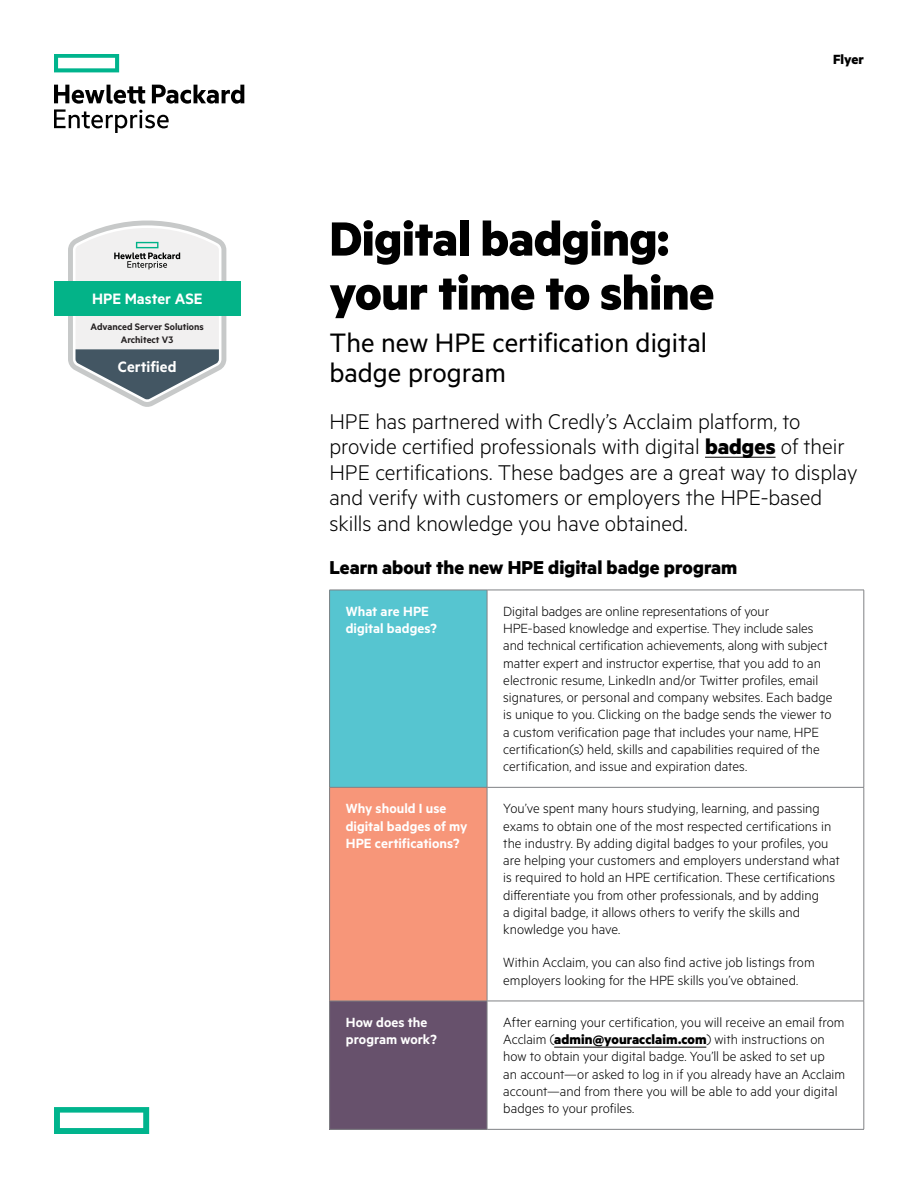
<style>
.page{position:relative;width:918px;height:1188px;background:#fff}
.page>*{position:absolute;margin:0;border:0;box-sizing:border-box;transform-origin:0 0}
.t1{font:700 54px/54px "Metric HPE";letter-spacing:-.01em;color:#000}
.t2{font:30px/30px "Metric HPE";color:#000}
.t3{font:300 24px/25.5px "Metric HPE";color:#000}
.t4{font:700 21px "Metric HPE";color:#000}
.t5{font:600 16.95px "Metric HPE";color:#fff}
.t6{font:300 15px/17.2px "Metric HPE";color:#000}
.t7{font:600 15px/17.2px "Metric HPE";letter-spacing:.005em;color:#fff}
.t8{font:700 15px "Metric HPE";color:#000}
.t9{font:600 10.65px/12.8px "Metric HPE";color:#231f20;text-align:center}
.s1{font-weight:700}
</style>
<div class="page">
<svg style="left:54px;top:54px;width:65px;height:18px"></svg>
<svg style="left:54px;top:85px;width:190px;height:48px"></svg>
<svg style="left:54px;top:1107px;width:95px;height:27px"></svg>
<hr style="left:705px;top:457px;width:71px;height:1px;background:#000">
<div style="left:330px;top:590px;width:157px;height:197px;background:#56c5d0"></div>
<div style="left:330px;top:787px;width:157px;height:214px;background:#f79679"></div>
<div style="left:330px;top:1001px;width:157px;height:128px;background:#67516c"></div>
<hr style="left:329px;top:590px;width:158px;height:1px;background:#808285">
<hr style="left:329px;top:590px;width:1px;height:197px;background:#808285">
<hr style="left:487px;top:590px;width:377px;height:1px;background:#808285">
<hr style="left:487px;top:590px;width:1px;height:197px;background:#808285">
<hr style="left:864px;top:590px;width:1px;height:197px;background:#808285">
<hr style="left:329px;top:787px;width:158px;height:1px;background:#808285">
<hr style="left:329px;top:788px;width:1px;height:213px;background:#808285">
<hr style="left:487px;top:787px;width:377px;height:1px;background:#808285">
<hr style="left:487px;top:788px;width:1px;height:213px;background:#808285">
<hr style="left:864px;top:788px;width:1px;height:213px;background:#808285">
<hr style="left:329px;top:1001px;width:158px;height:1px;background:#808285">
<hr style="left:329px;top:1001px;width:1px;height:128px;background:#808285">
<hr style="left:487px;top:1001px;width:377px;height:1px;background:#808285">
<hr style="left:487px;top:1001px;width:1px;height:128px;background:#808285">
<hr style="left:864px;top:1001px;width:1px;height:128px;background:#808285">
<hr style="left:329px;top:1129px;width:158px;height:1px;background:#808285">
<hr style="left:487px;top:1129px;width:377px;height:1px;background:#808285">
<hr style="left:554px;top:1047px;width:152px;height:1px;background:#000">
<div style="left:54px;top:281px;width:186px;height:35px;background:#03b388"></div>
<svg style="left:68px;top:220px;width:158px;height:187px"></svg>
<p class="t5" style="left:92px;top:288px;width:112px">HPE Master ASE</p>
<p class="t9" style="left:91px;top:320px;width:115px">Advanced Server Solutions<br>Architect V3</p>
<p class="t5" style="left:118px;top:356px;width:60px">Certified</p>
<h1 class="t1" style="left:329px;top:210px;width:387px">Digital badging: your time to shine</h1>
<h2 class="t2" style="left:329px;top:326px;width:379px">The new HPE certification digital badge program</h2>
<p class="t8" style="left:833px;top:50px;width:32px">Flyer</p>
<p class="t3" style="left:329px;top:407px;width:530px">HPE has partnered with Credly’s Acclaim platform, to provide certified professionals with digital <span class="s1">badges</span> of their HPE certifications. These badges are a great way to display and verify with customers or employers the HPE‑based skills and knowledge you have obtained.</p>
<h3 class="t4" style="left:329px;top:555px;width:409px">Learn about the new HPE digital badge program</h3>
<p class="t7" style="left:346px;top:602px;width:93px">What are HPE digital badges?</p>
<p class="t6" style="left:503px;top:602px;width:331px">Digital badges are online representations of your HPE-based knowledge and expertise. They include sales and technical certification achievements, along with subject matter expert and instructor expertise, that you add to an electronic resume, LinkedIn and/or Twitter profiles, email signatures, or personal and company websites. Each badge is unique to you. Clicking on the badge sends the viewer to a custom verification page that includes your name, HPE certification(s) held, skills and capabilities required of the certification, and issue and expiration dates.</p>
<p class="t7" style="left:346px;top:800px;width:123px">Why should I use digital badges of my<br>HPE certifications?</p>
<p class="t6" style="left:503px;top:799px;width:338px">You’ve spent many hours studying, learning, and passing exams to obtain one of the most respected certifications in the industry. By adding digital badges to your profiles, you are helping your customers and employers understand what is required to hold an HPE certification. These certifications differentiate you from other professionals, and by adding<br>a digital badge, it allows others to verify the skills and knowledge you have.</p>
<p class="t6" style="left:503px;top:954px;width:313px">Within Acclaim, you can also find active job listings from employers looking for the HPE skills you’ve obtained.</p>
<p class="t7" style="left:346px;top:1013px;width:93px">How does the program work?</p>
<p class="t6" style="left:503px;top:1013px;width:343px">After earning your certification, you will receive an email from Acclaim (<span class="s1">admin@youracclaim.com</span>) with instructions on how to obtain your digital badge. You’ll be asked to set up<br>an account—or asked to log in if you already have an Acclaim account—and from there you will be able to add your digital badges to your profiles.</p>
</div>
